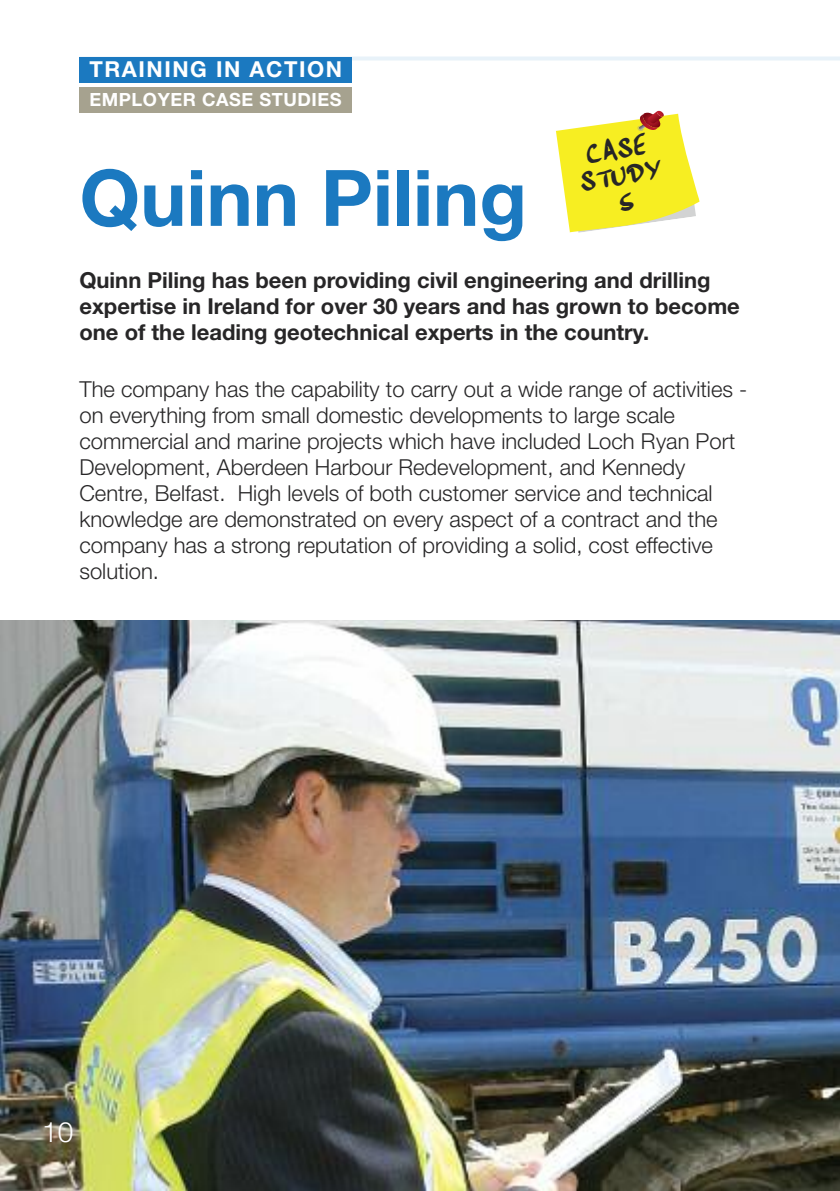
<style>
.page{position:relative;width:840px;height:1191px;background:#fff}
.page>*{position:absolute;margin:0;border:0;box-sizing:border-box;transform-origin:0 0}
.t1{font:700 78px "Helvetica Neue";color:#1b79c0}
.t2{font:30.4px/26.6px "Handwriting Plain";color:#272627;text-align:center}
.t3{font:300 28px "Helvetica Neue";color:#fff}
.t4{font:300 22px/26px "Helvetica Neue";color:#272627}
.t5{font:700 22px/26px "Helvetica Neue";color:#272627}
.t6{font:700 22px "Helvetica Neue";letter-spacing:.07em;color:#fff}
.t7{font:700 18.2px "Helvetica Neue";letter-spacing:.03em;color:#fff}
</style>
<div class="page">
<img style="left:0;top:620px;width:839px;height:571px">
<hr style="left:79px;top:56px;width:760px;height:4px;background:#e8f2f9">
<svg style="left:556px;top:110px;width:144px;height:123px"></svg>
<div style="left:79px;top:57px;width:272px;height:25px;background:#1b79c0"></div>
<div style="left:79px;top:87px;width:272px;height:26px;background:#a6a28f"></div>
<p class="t6" style="left:89px;top:62px;width:254px">TRAINING IN ACTION</p>
<p class="t7" style="left:89px;top:93px;width:253px">EMPLOYER CASE STUDIES</p>
<h1 class="t1" style="left:79px;top:170px;width:449px">Quinn Piling</h1>
<h2 class="t2" style="left:572px;top:143px;width:86px;rotate:-10deg">CASE<br>STUDY<br>5</h2>
<p class="t5" style="left:79px;top:269px;width:661px">Quinn Piling has been providing civil engineering and drilling expertise in Ireland for over 30 years and has grown to become one of the leading geotechnical experts in the country.</p>
<p class="t4" style="left:79px;top:375px;width:669px">The company has the capability to carry out a wide range of activities - on everything from small domestic developments to large scale commercial and marine projects which have included Loch Ryan Port Development, Aberdeen Harbour Redevelopment, and Kennedy Centre, Belfast. High levels of both customer service and technical knowledge are demonstrated on every aspect of a contract and the company has a strong reputation of providing a solid, cost effective solution.</p>
<p class="t3" style="left:42px;top:1114px;width:33px">10</p>
</div>
